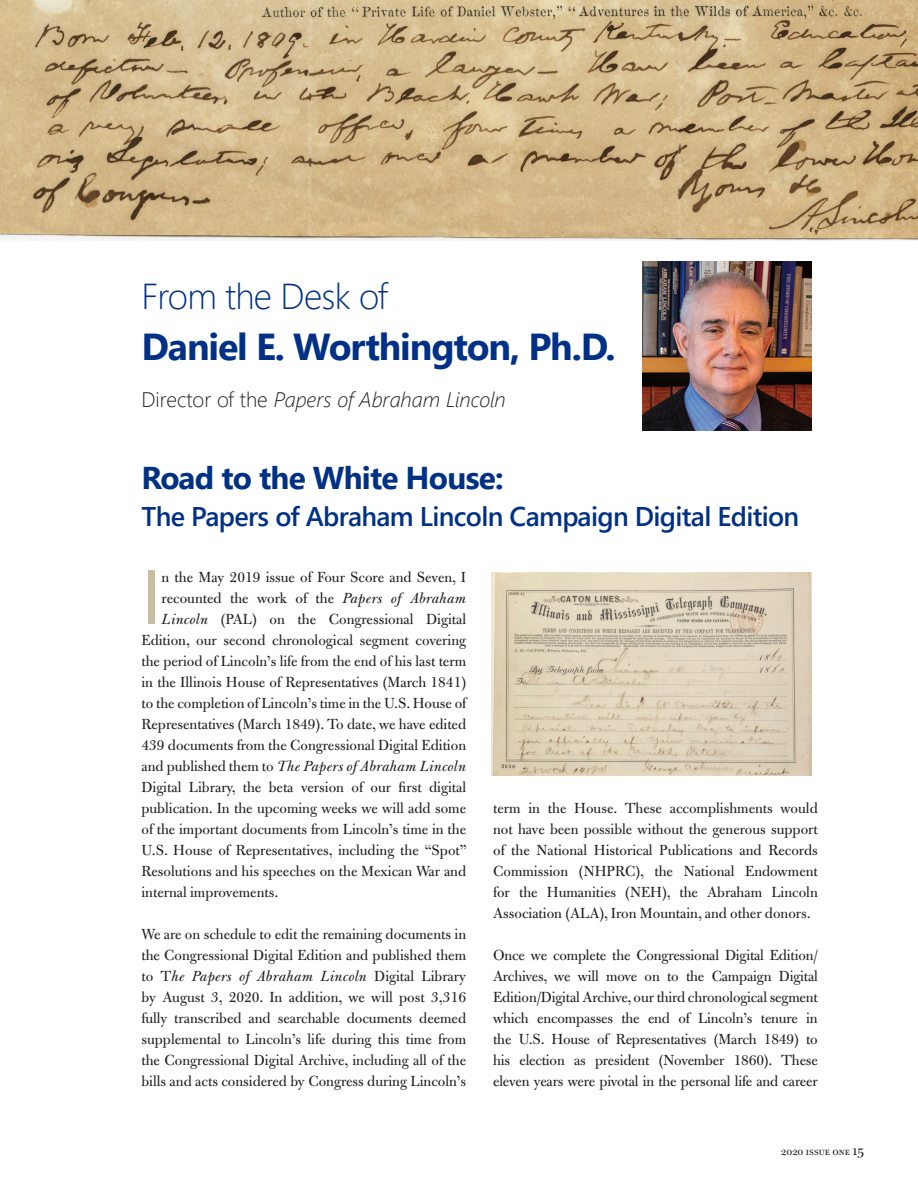
<style>
.page{position:relative;width:918px;height:1188px;background:#fff}
.page>*{position:absolute;margin:0;border:0;box-sizing:border-box;transform-origin:0 0}
._03_Drop_Cap_Copy_co{font:75.75px "Segoe UI";color:#c8bd9e}
.Script_Head_Script{font:700 37.5px "Segoe UI";letter-spacing:-.03em;color:#003186}
.Script_Head_Script-2{font:300 36px "Segoe UI";letter-spacing:-.02em;color:#003186}
.Column_Titles{font:700 31.5px "Segoe UI";letter-spacing:-.025em;color:#003186}
.Column_Titles-2{font:600 27px "Segoe UI";letter-spacing:-.025em;color:#003186}
._01_Story_Head{font:italic 300 21px "Segoe UI";color:#231f20}
._04_Body_Copy{font:15.75px/21px "Bulmer MT Std";color:#231f20;text-align:justify}
._03_Drop_Cap_Copy_co-2{font:15.75px "Bulmer MT Std";color:#231f20}
._03_Drop_Cap_Copy_co-3{font:italic 15.75px "Bulmer MT Std";letter-spacing:.01em;color:#231f20}
.t1{font:12px "Bulmer MT Std";color:#231f20}
.s1{font-style:normal}
.s2{font-style:italic}
.s3{font-size:15px}
</style>
<div class="page">
<img style="left:0;top:0;width:918px;height:241px">
<img style="left:642px;top:261px;width:170px;height:170px">
<img style="left:491px;top:572px;width:321px;height:204px">
<p class="Script_Head_Script-2" style="left:141px;top:263px;width:248px">From the Desk of</p>
<p class="Script_Head_Script" style="left:141px;top:312px;width:476px">Daniel E. Worthington, Ph.D.</p>
<p class="_01_Story_Head" style="left:141px;top:379px;width:366px"><span class="s1">Director of the</span> Papers of Abraham Lincoln</p>
<p class="Column_Titles" style="left:141px;top:448px;width:364px">Road to the White House:</p>
<p class="Column_Titles-2" style="left:141px;top:491px;width:659px">The Papers of Abraham Lincoln Campaign Digital Edition</p>
<p class="_03_Drop_Cap_Copy_co" style="left:141px;top:526px;width:22px">I</p>
<p class="_03_Drop_Cap_Copy_co-2" style="left:162px;top:569px;width:306px">n the May 2019 issue of Four Score and Seven, I</p>
<p class="_03_Drop_Cap_Copy_co-2" style="left:162px;top:590px;width:306px">recounted the work of the <span class="s2">Papers of Abraham</span></p>
<p class="_03_Drop_Cap_Copy_co-2" style="left:162px;top:611px;width:306px"><span class="s2">Lincoln</span> (PAL) on the Congressional Digital</p>
<p class="_03_Drop_Cap_Copy_co-2" style="left:141px;top:632px;width:326px">Edition, our second chronological segment covering</p>
<p class="_03_Drop_Cap_Copy_co-2" style="left:141px;top:653px;width:326px">the period of Lincoln’s life from the end of his last term</p>
<p class="_03_Drop_Cap_Copy_co-2" style="left:141px;top:674px;width:326px">in the Illinois House of Representatives (March 1841)</p>
<p class="_03_Drop_Cap_Copy_co-2" style="left:141px;top:695px;width:328px">to the completion of Lincoln’s time in the U.S. House of</p>
<p class="_03_Drop_Cap_Copy_co-2" style="left:141px;top:716px;width:326px">Representatives (March 1849). To date, we have edited</p>
<p class="_03_Drop_Cap_Copy_co-2" style="left:141px;top:737px;width:326px">439 documents from the Congressional Digital Edition</p>
<p class="_03_Drop_Cap_Copy_co-3" style="left:141px;top:757px;width:326px"><span class="s1">and published them to</span> The Papers of Abraham Lincoln</p>
<p class="_03_Drop_Cap_Copy_co-2" style="left:141px;top:779px;width:326px">Digital Library, the beta version of our first digital</p>
<p class="_03_Drop_Cap_Copy_co-2" style="left:141px;top:800px;width:326px">publication. In the upcoming weeks we will add some</p>
<p class="_03_Drop_Cap_Copy_co-2" style="left:141px;top:821px;width:326px">of the important documents from Lincoln’s time in the</p>
<p class="_03_Drop_Cap_Copy_co-2" style="left:141px;top:842px;width:327px">U.S. House of Representatives, including the “Spot”</p>
<p class="_03_Drop_Cap_Copy_co-2" style="left:141px;top:863px;width:326px">Resolutions and his speeches on the Mexican War and</p>
<p class="_03_Drop_Cap_Copy_co-2" style="left:141px;top:884px;width:138px">internal improvements.</p>
<p class="_04_Body_Copy" style="left:141px;top:924px;width:326px">We are on schedule to edit the remaining documents in the Congressional Digital Edition and published them to T<span class="s2">he Papers of Abraham Lincoln</span> Digital Library by August 3, 2020. In addition, we will post 3,316 fully transcribed and searchable documents deemed supplemental to Lincoln’s life during this time from the Congressional Digital Archive, including all of the bills and acts considered by Congress during Lincoln’s</p>
<p class="_04_Body_Copy" style="left:493px;top:798px;width:326px">term in the House. These accomplishments would not have been possible without the generous support of the National Historical Publications and Records Commission (NHPRC), the National Endowment for the Humanities (NEH), the Abraham Lincoln Association (ALA), Iron Mountain, and other donors.</p>
<p class="_04_Body_Copy" style="left:493px;top:945px;width:326px">Once we complete the Congressional Digital Edition/ Archives, we will move on to the Campaign Digital Edition/Digital Archive, our third chronological segment which encompasses the end of Lincoln’s tenure in the U.S. House of Representatives (March 1849) to his election as president (November 1860). These eleven years were pivotal in the personal life and career</p>
<p class="t1" style="left:781px;top:1145px;width:84px">2020 issue one <span class="s3">15</span></p>
</div>
